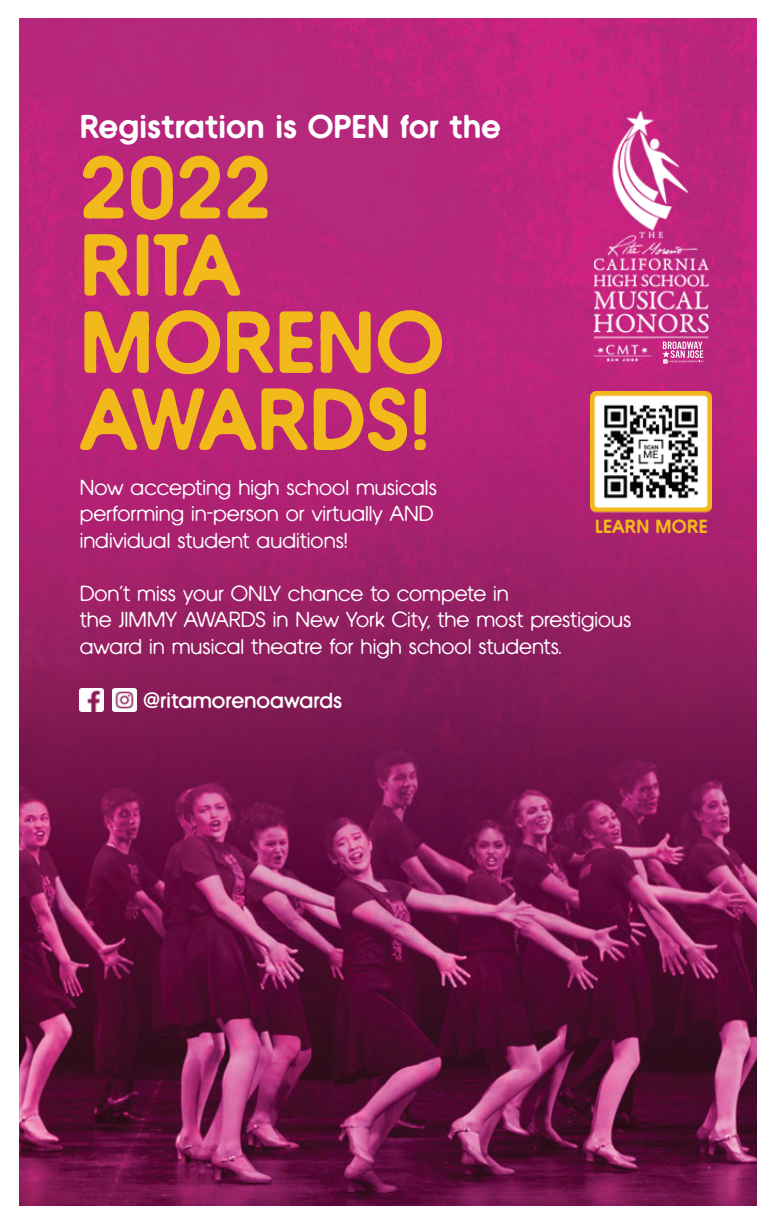
<style>
.page{position:relative;width:774px;height:1224px;background:#fff}
.page>*{position:absolute;margin:0;border:0;box-sizing:border-box;transform-origin:0 0}
.t1{font:700 88.2px/77.2px "BN Cringe Sans";color:#f2b91a}
.t2{font:700 33px "BN Cringe Sans";color:#fff}
.t3{font:22px/26.4px "BN Cringe Sans";color:#fff}
.t4{font:500 22px "BN Cringe Sans";color:#fff}
.t5{font:700 19.2px "BN Cringe Sans";letter-spacing:.01em;color:#f2b91a}
</style>
<div class="page">
<img style="left:19px;top:18px;width:738px;height:1188px">
<img style="left:80px;top:688px;width:23px;height:24px">
<img style="left:113px;top:688px;width:23px;height:24px">
<img style="left:591px;top:391px;width:120px;height:128px">
<img style="left:594px;top:111px;width:115px;height:252px">
<svg style="left:662px;top:342px;width:41px;height:21px"></svg>
<h2 class="t2" style="left:80px;top:109px;width:423px">Registration is OPEN for the</h2>
<h1 class="t1" style="left:80px;top:152px;width:366px">2022<br>RITA<br>MORENO<br>AWARDS!</h1>
<p class="t3" style="left:80px;top:474px;width:359px">Now accepting high school musicals performing in-person or virtually AND individual student auditions!</p>
<p class="t3" style="left:80px;top:580px;width:553px">Don’t miss your ONLY chance to compete in<br>the JIMMY AWARDS in New York City, the most prestigious award in musical theatre for high school students.</p>
<p class="t4" style="left:143px;top:688px;width:201px">@ritamorenoawards</p>
<p class="t5" style="left:595px;top:516px;width:114px">LEARN MORE</p>
</div>
